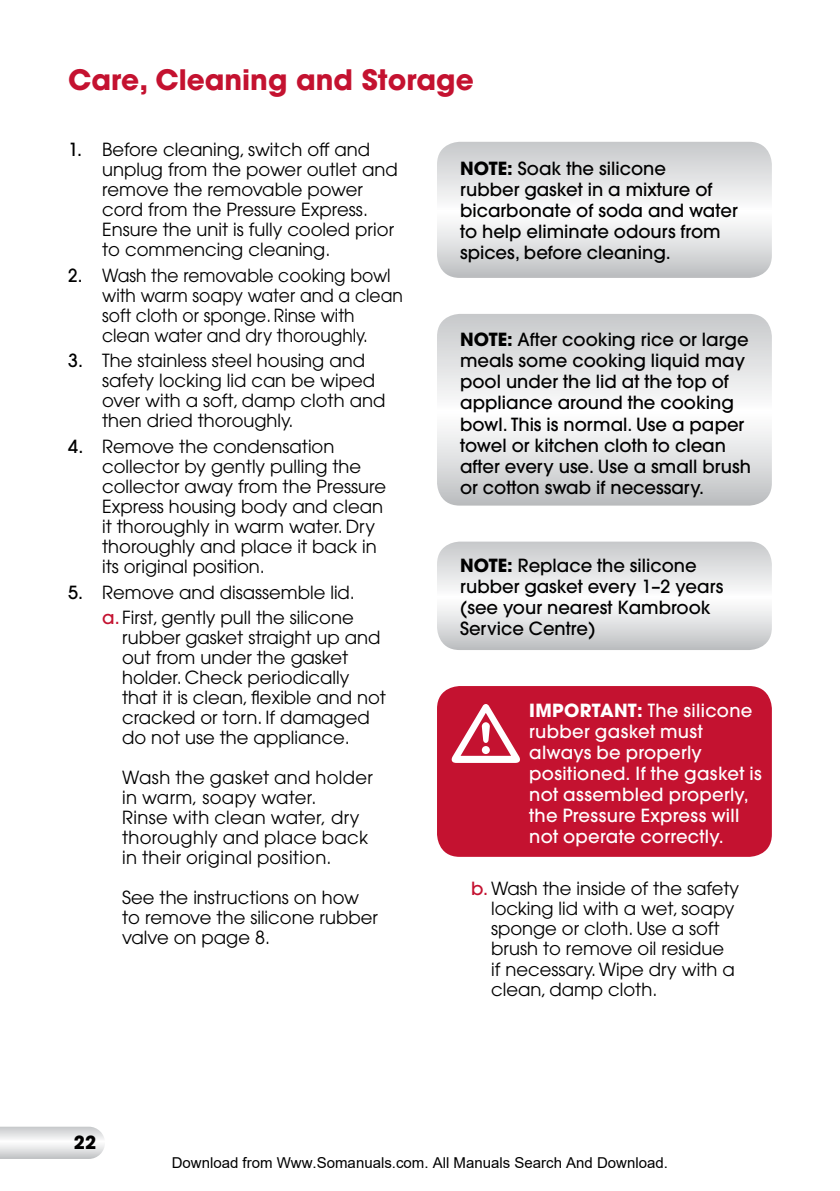
<style>
.page{position:relative;width:840px;height:1191px;background:#fff}
.page>*{position:absolute;margin:0;border:0;box-sizing:border-box;transform-origin:0 0}
.t1{font:700 28px "Avant Garde";color:#c41230}
.t2{font:18px/20px "Avant Garde";color:#000}
.t3{font:500 18px/21px "Avant Garde";color:#000}
.t4{font:500 18px/21px "Avant Garde";letter-spacing:.015em;color:#fff}
.t5{font:18px/20px "Avant Garde";color:#000;scale:.95 1}
.t6{font:700 18px "Avant Garde";color:#000}
.t7{font:15px "Arial";color:#000}
.s1{font-weight:500}
.s2{font-weight:500;color:#c41230}
.s3{font-weight:700}
</style>
<div class="page">
<svg style="left:0;top:1126px;width:104px;height:32px"></svg>
<svg style="left:437px;top:142px;width:334px;height:136px"></svg>
<svg style="left:437px;top:314px;width:334px;height:191px"></svg>
<svg style="left:437px;top:541px;width:334px;height:109px"></svg>
<div style="left:437px;top:686px;width:334px;height:171px;background:#c41230;border-radius:23px"></div>
<svg style="left:451px;top:704px;width:68px;height:59px"></svg>
<h1 class="t1" style="left:68px;top:62px;width:407px">Care, Cleaning and Storage</h1>
<p class="t2" style="left:102px;top:139px;width:297px;text-indent:-34px"><span class="s1">1.</span> Before cleaning, switch off and unplug from the power outlet and remove the removable power cord from the Pressure Express.<br>Ensure the unit is fully cooled prior to commencing cleaning.</p>
<p class="t5" style="left:102px;top:265px;width:318px;text-indent:-34px"><span class="s1">2.</span> Wash the removable cooking bowl with warm soapy water and a clean soft cloth or sponge. Rinse with clean water and dry thoroughly.</p>
<p class="t2" style="left:102px;top:350px;width:284px;text-indent:-34px"><span class="s1">3.</span> The stainless steel housing and safety locking lid can be wiped over with a soft, damp cloth and then dried thoroughly.</p>
<p class="t2" style="left:102px;top:436px;width:285px;text-indent:-34px"><span class="s1">4.</span> Remove the condensation collector by gently pulling the collector away from the Pressure<br>Express housing body and clean it thoroughly in warm water. Dry thoroughly and place it back in its original position.</p>
<p class="t2" style="left:68px;top:579px;width:288px;line-height:25.6px;text-align:right"><span class="s1">5.</span> Remove and disassemble lid. <span class="s2">a.</span> First, gently pull the silicone</p>
<p class="t2" style="left:122px;top:627px;width:265px">rubber gasket straight up and out from under the gasket holder. Check periodically that it is clean, flexible and not cracked or torn. If damaged do not use the appliance.</p>
<p class="t2" style="left:122px;top:767px;width:252px">Wash the gasket and holder in warm, soapy water.<br>Rinse with clean water, dry thoroughly and place back in their original position.</p>
<p class="t2" style="left:122px;top:887px;width:257px">See the instructions on how to remove the silicone rubber valve on page 8.</p>
<p class="t6" style="left:74px;top:1131px;width:24px">22</p>
<p class="t3" style="left:460px;top:158px;width:279px"><span class="s3">NOTE:</span> Soak the silicone<br>rubber gasket in a mixture of bicarbonate of soda and water to help eliminate odours from spices, before cleaning.</p>
<p class="t3" style="left:460px;top:329px;width:292px"><span class="s3">NOTE:</span> After cooking rice or large meals some cooking liquid may pool under the lid at the top of appliance around the cooking bowl. This is normal. Use a paper towel or kitchen cloth to clean after every use. Use a small brush or cotton swab if necessary.</p>
<p class="t3" style="left:460px;top:555px;width:265px"><span class="s3">NOTE:</span> Replace the silicone rubber gasket every 1–2 years (see your nearest Kambrook<br>Service Centre)</p>
<p class="t4" style="left:529px;top:700px;width:234px"><span class="s3">IMPORTANT:</span> The silicone rubber gasket must always be properly positioned. If the gasket is not assembled properly, the Pressure Express will not operate correctly.</p>
<p class="t2" style="left:491px;top:879px;width:249px;text-indent:-20px"><span class="s2">b.</span> Wash the inside of the safety locking lid with a wet, soapy sponge or cloth. Use a soft brush to remove oil residue<br>if necessary. Wipe dry with a clean, damp cloth.</p>
<p class="t7" style="left:172px;top:1154px;width:497px">Download from Www.Somanuals.com. All Manuals Search And Download.</p>
</div>
